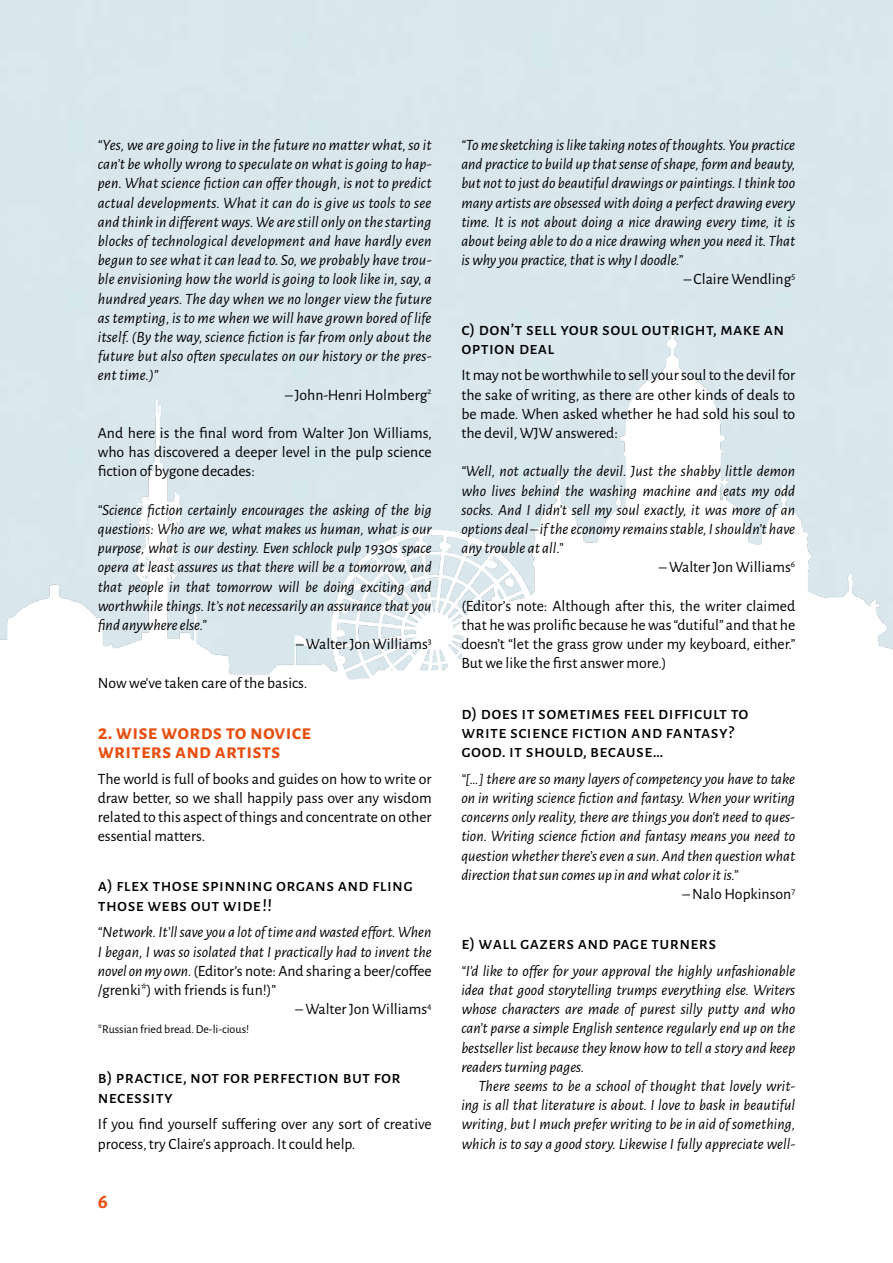
<style>
.page{position:relative;width:893px;height:1263px;background:#fff}
.page>*{position:absolute;margin:0;border:0;box-sizing:border-box;transform-origin:0 0}
.t1{font:700 21px/19.2px "Alegreya Sans SC";letter-spacing:.01em;color:#e94e0f}
.t2{font:500 18px/19.2px "Alegreya Sans SC";letter-spacing:.02em;color:#000}
.t3{font:italic 15.75px/19.2px "Alegreya Sans";color:#000;text-align:justify}
.t4{font:15.75px/19.2px "Alegreya Sans";color:#000;text-align:justify}
.t5{font:12px "Alegreya Sans";color:#000}
.s1{font-style:normal}
</style>
<div class="page">
<img style="left:0;top:66px;width:893px;height:614px">
<p class="t3" style="left:98px;top:135px;width:335px">“Yes, we are going to live in the future no matter what, so it can’t be wholly wrong to speculate on what is going to hap&shy;pen. What science fiction can offer though, is not to predict actual developments. What it can do is give us tools to see and think in different ways. We are still only on the starting blocks of technological development and have hardly even begun to see what it can lead to. So, we probably have trou&shy;ble envisioning how the world is going to look like in, say, a hundred years. The day when we no longer view the future as tempting, is to me when we will have grown bored of life itself. (By the way, science fiction is far from only about the future but also often speculates on our history or the pres&shy;ent time.)”</p>
<p class="t4" style="left:285px;top:384px;width:148px">– John-Henri Holmberg<sup>2</sup></p>
<p class="t4" style="left:98px;top:423px;width:336px">And here is the final word from Walter Jon Williams, who has discovered a deeper level in the pulp science fiction of bygone decades:</p>
<p class="t3" style="left:98px;top:499px;width:335px">“Science fiction certainly encourages the asking of the big questions: Who are we, what makes us human, what is our purpose, what is our destiny. Even schlock pulp 1930s space opera at least assures us that there will be a tomorrow, and that people in that tomorrow will be doing exciting and worthwhile things. It’s not necessarily an assurance that you find anywhere else.”</p>
<p class="t4" style="left:296px;top:634px;width:137px">– Walter Jon Williams<sup>3</sup></p>
<p class="t4" style="left:98px;top:672px;width:211px">Now we’ve taken care of the basics.</p>
<h1 class="t1" style="left:98px;top:721px;width:215px">2. wise words to novice writers and artists</h1>
<p class="t4" style="left:98px;top:768px;width:335px">The world is full of books and guides on how to write or draw better, so we shall happily pass over any wisdom related to this aspect of things and concentrate on other essential matters.</p>
<p class="t2" style="left:98px;top:875px;width:317px">a) flex those spinning organs and fling those webs out wide!!</p>
<p class="t3" style="left:98px;top:922px;width:335px">“Network. It’ll save you a lot of time and wasted effort. When I began, I was so isolated that I practically had to invent the novel on my own. <span class="s1">(Editor’s note: And sharing a beer/coffee /grenki*) with friends is fun!)”</span></p>
<p class="t4" style="left:296px;top:999px;width:138px">– Walter Jon Williams<sup>4</sup></p>
<p class="t5" style="left:98px;top:1021px;width:153px">*Russian fried bread. De-li-cious!</p>
<p class="t2" style="left:98px;top:1067px;width:304px">b) practice, not for perfection but for necessity</p>
<p class="t4" style="left:98px;top:1114px;width:335px">If you find yourself suffering over any sort of creative process, try Claire’s approach. It could help.</p>
<h1 class="t1" style="left:98px;top:1190px;width:12px">6</h1>
<p class="t3" style="left:461px;top:135px;width:336px">“To me sketching is like taking notes of thoughts. You practice and practice to build up that sense of shape, form and beauty, but not to just do beautiful drawings or paintings. I think too many artists are obsessed with doing a perfect drawing every time. It is not about doing a nice drawing every time, it is about being able to do a nice drawing when you need it. That is why you practice, that is why I doodle.”</p>
<p class="t4" style="left:684px;top:269px;width:113px">– Claire Wendling<sup>5</sup></p>
<p class="t2" style="left:461px;top:318px;width:324px">c) don’t sell your soul outright, make an option deal</p>
<p class="t4" style="left:461px;top:365px;width:335px">It may not be worthwhile to sell your soul to the devil for the sake of writing, as there are other kinds of deals to be made. When asked whether he had sold his soul to the devil, WJW answered:</p>
<p class="t3" style="left:461px;top:461px;width:335px">“Well, not actually the devil. Just the shabby little demon who lives behind the washing machine and eats my odd socks. And I didn’t sell my soul exactly, it was more of an options deal – if the economy remains stable, I shouldn’t have any trouble at all.”</p>
<p class="t4" style="left:659px;top:557px;width:137px">– Walter Jon Williams<sup>6</sup></p>
<p class="t4" style="left:461px;top:595px;width:336px">(Editor’s note: Although after this, the writer claimed that he was prolific because he was “dutiful” and that he doesn’t “let the grass grow under my keyboard, either.” But we like the first answer more.)</p>
<p class="t2" style="left:461px;top:702px;width:289px">d) does it sometimes feel difficult to write science fiction and fantasy? good. it should, because…</p>
<p class="t3" style="left:461px;top:768px;width:335px">“[…] there are so many layers of competency you have to take on in writing science fiction and fantasy. When your writing concerns only reality, there are things you don’t need to ques&shy;tion. Writing science fiction and fantasy means you need to question whether there’s even a sun. And then question what direction that sun comes up in and what color it is.”</p>
<p class="t4" style="left:682px;top:883px;width:114px">– Nalo Hopkinson<sup>7</sup></p>
<p class="t2" style="left:461px;top:932px;width:256px">e) wall gazers and page turners</p>
<p class="t3" style="left:461px;top:960px;width:335px">“I’d like to offer for your approval the highly unfashionable idea that good storytelling trumps everything else. Writers whose characters are made of purest silly putty and who can’t parse a simple English sentence regularly end up on the bestseller list because they know how to tell a story and keep readers turning pages.</p>
<p class="t3" style="left:461px;top:1075px;width:336px;text-indent:17px">There seems to be a school of thought that lovely writ&shy;ing is all that literature is about. I love to bask in beautiful writing, but I much prefer writing to be in aid of something, which is to say a good story. Likewise I fully appreciate well-</p>
</div>
